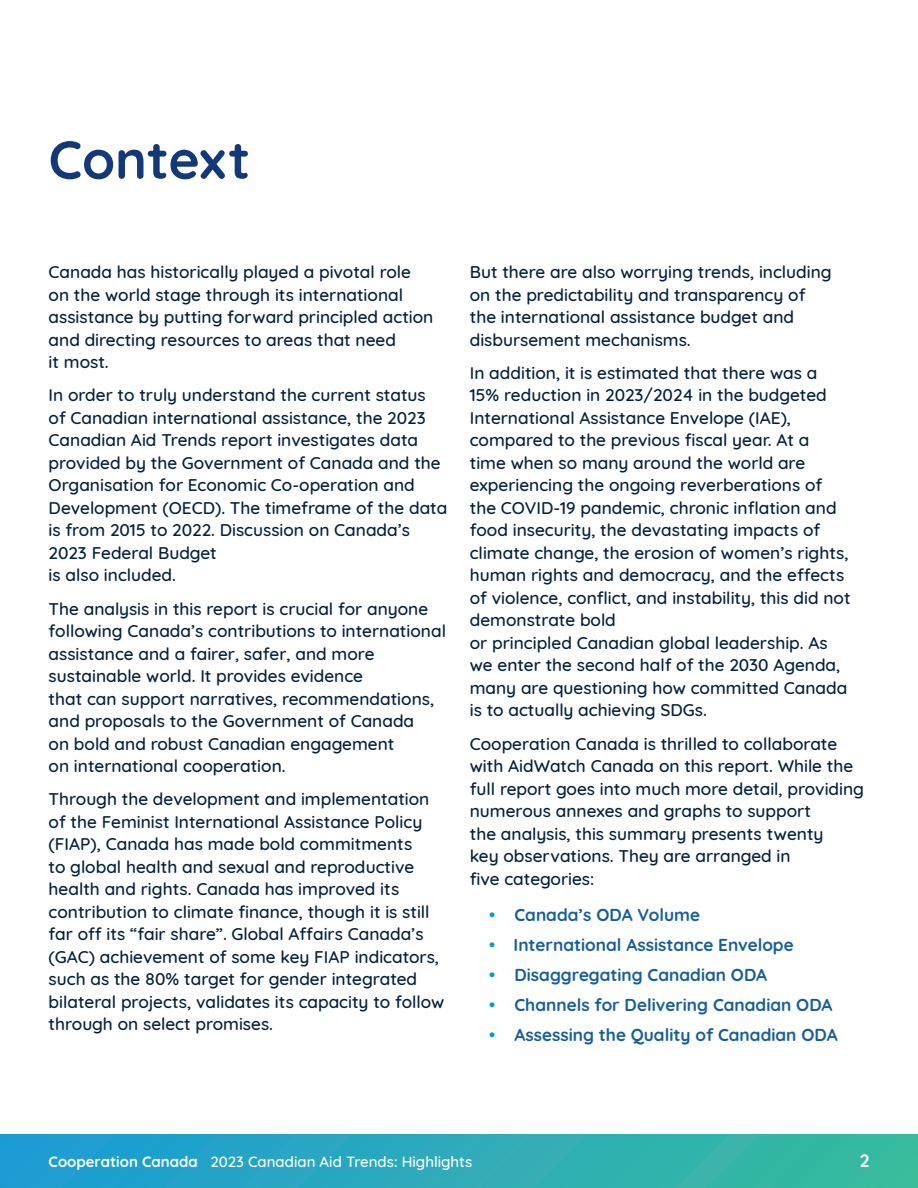
<style>
.page{position:relative;width:918px;height:1188px;background:#fff}
.page>*{position:absolute;margin:0;border:0;box-sizing:border-box;transform-origin:0 0}
.sub_4{font:700 53.55px "Quicksand";color:#143978}
.t1{font:700 18px "Quicksand";color:#fff}
.body{font:500 17.25px/22.5px "Quicksand";color:#05213c}
.body-2{font:700 17.25px "Quicksand";color:#175d9e}
.t2{font:500 15px "Quicksand";color:#fff}
.s1{color:#009cde}
.s2{font-weight:700}
</style>
<div class="page">
<div style="left:0;top:1134px;width:918px;height:54px;background:linear-gradient(to right,#1d9bd5,#3bbb9d)"></div>
<p class="sub_4" style="left:49px;top:115px;width:203px">Context</p>
<p class="body" style="left:49px;top:259px;width:386px">Canada has historically played a pivotal role on the world stage through its international assistance by putting forward principled action and directing resources to areas that need<br>it most.</p>
<p class="body" style="left:49px;top:382px;width:400px">In order to truly understand the current status<br>of Canadian international assistance, the 2023<br>Canadian Aid Trends report investigates data provided by the Government of Canada and the Organisation for Economic Co-operation and Development (OECD). The timeframe of the data is from 2015 to 2022. Discussion on Canada’s 2023 Federal Budget<br>is also included.</p>
<p class="body" style="left:49px;top:596px;width:399px">The analysis in this report is crucial for anyone following Canada’s contributions to international assistance and a fairer, safer, and more sustainable world. It provides evidence<br>that can support narratives, recommendations, and proposals to the Government of Canada<br>on bold and robust Canadian engagement<br>on international cooperation.</p>
<p class="body" style="left:49px;top:786px;width:397px">Through the development and implementation of the Feminist International Assistance Policy (FIAP), Canada has made bold commitments<br>to global health and sexual and reproductive health and rights. Canada has improved its contribution to climate finance, though it is still far off its “fair share”. Global Affairs Canada’s (GAC) achievement of some key FIAP indicators, such as the 80% target for gender integrated bilateral projects, validates its capacity to follow through on select promises.</p>
<p class="body" style="left:470px;top:259px;width:363px">But there are also worrying trends, including on the predictability and transparency of the international assistance budget and disbursement mechanisms.</p>
<p class="body" style="left:470px;top:360px;width:382px">In addition, it is estimated that there was a 15% reduction in 2023/2024 in the budgeted International Assistance Envelope (IAE), compared to the previous fiscal year. At a<br>time when so many around the world are experiencing the ongoing reverberations of the COVID-19 pandemic, chronic inflation and food insecurity, the devastating impacts of climate change, the erosion of women’s rights, human rights and democracy, and the effects of violence, conflict, and instability, this did not demonstrate bold<br>or principled Canadian global leadership. As we enter the second half of the 2030 Agenda, many are questioning how committed Canada is to actually achieving SDGs.</p>
<p class="body" style="left:470px;top:731px;width:396px">Cooperation Canada is thrilled to collaborate with AidWatch Canada on this report. While the full report goes into much more detail, providing numerous annexes and graphs to support<br>the analysis, this summary presents twenty<br>key observations. They are arranged in<br>five categories:</p>
<p class="body-2" style="left:489px;top:901px;width:213px"><span class="s1">•</span> Canada’s ODA Volume</p>
<p class="body-2" style="left:489px;top:931px;width:306px"><span class="s1">•</span> International Assistance Envelope</p>
<p class="body-2" style="left:489px;top:961px;width:280px"><span class="s1">•</span> Disaggregating Canadian ODA</p>
<p class="body-2" style="left:489px;top:991px;width:345px"><span class="s1">•</span> Channels for Delivering Canadian ODA</p>
<p class="body-2" style="left:489px;top:1021px;width:350px"><span class="s1">•</span> Assessing the Quality of Canadian ODA</p>
<p class="t2" style="left:49px;top:1149px;width:425px"><span class="s2">Cooperation Canada</span> 2023 Canadian Aid Trends: Highlights</p>
<p class="t1" style="left:860px;top:1145px;width:11px">2</p>
</div>
